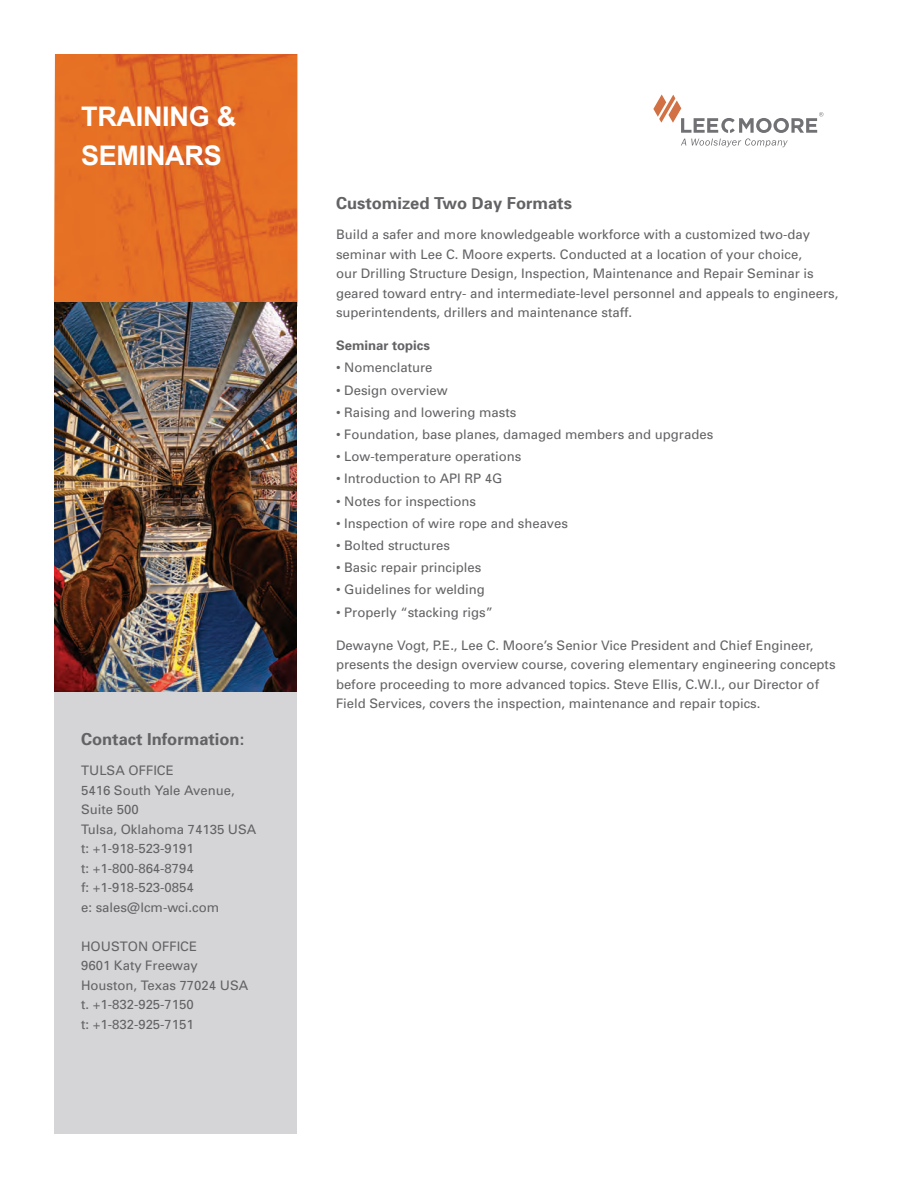
<style>
.page{position:relative;width:918px;height:1188px;background:#fff}
.page>*{position:absolute;margin:0;border:0;box-sizing:border-box;transform-origin:0 0}
.t1{font:700 27px/39px "Arial";letter-spacing:-.01em;color:#fff}
.t2{font:700 16.5px "Univers";color:#636366}
.t3{font:13.2px/19.5px "Univers";color:#636366}
.t4{font:700 13.2px "Univers";color:#636366}
</style>
<div class="page">
<img style="left:54px;top:54px;width:243px;height:249px">
<div style="left:54px;top:307px;width:243px;height:827px;background:#d5d5d7"></div>
<img style="left:54px;top:303px;width:243px;height:388px">
<svg style="left:653px;top:95px;width:170px;height:52px"></svg>
<h1 class="t1" style="left:81px;top:98px;width:157px">TRAINING &amp;<br>SEMINARS</h1>
<p class="t2" style="left:81px;top:729px;width:165px">Contact Information:</p>
<p class="t3" style="left:81px;top:761px;width:177px">TULSA OFFICE<br>5416 South Yale Avenue,<br>Suite 500<br>Tulsa, Oklahoma 74135 USA t: +1-918-523-9191<br>t: +1-800-864-8794<br>f: +1-918-523-0854<br>e: sales@lcm-wci.com</p>
<p class="t3" style="left:81px;top:936px;width:169px">HOUSTON OFFICE<br>9601 Katy Freeway<br>Houston, Texas 77024 USA t. +1-832-925-7150<br>t: +1-832-925-7151</p>
<p class="t2" style="left:336px;top:192px;width:237px">Customized Two Day Formats</p>
<p class="t3" style="left:336px;top:225px;width:504px">Build a safer and more knowledgeable workforce with a customized two-day seminar with Lee C. Moore experts. Conducted at a location of your choice,<br>our Drilling Structure Design, Inspection, Maintenance and Repair Seminar is geared toward entry- and intermediate-level personnel and appeals to engineers, superintendents, drillers and maintenance staff.</p>
<p class="t4" style="left:336px;top:337px;width:96px">Seminar topics</p>
<p class="t3" style="left:336px;top:358px;width:98px">• Nomenclature</p>
<p class="t3" style="left:336px;top:380px;width:113px">• Design overview</p>
<p class="t3" style="left:336px;top:402px;width:182px">• Raising and lowering masts</p>
<p class="t3" style="left:336px;top:424px;width:379px">• Foundation, base planes, damaged members and upgrades</p>
<p class="t3" style="left:336px;top:447px;width:187px">• Low-temperature operations</p>
<p class="t3" style="left:336px;top:469px;width:168px">• Introduction to API RP 4G</p>
<p class="t3" style="left:336px;top:491px;width:142px">• Notes for inspections</p>
<p class="t3" style="left:336px;top:513px;width:234px">• Inspection of wire rope and sheaves</p>
<p class="t3" style="left:336px;top:535px;width:115px">• Bolted structures</p>
<p class="t3" style="left:336px;top:558px;width:147px">• Basic repair principles</p>
<p class="t3" style="left:336px;top:580px;width:150px">• Guidelines for welding</p>
<p class="t3" style="left:336px;top:602px;width:159px">• Properly “stacking rigs”</p>
<p class="t3" style="left:336px;top:635px;width:501px">Dewayne Vogt, P.E., Lee C. Moore’s Senior Vice President and Chief Engineer, presents the design overview course, covering elementary engineering concepts before proceeding to more advanced topics. Steve Ellis, C.W.I., our Director of Field Services, covers the inspection, maintenance and repair topics.</p>
</div>
